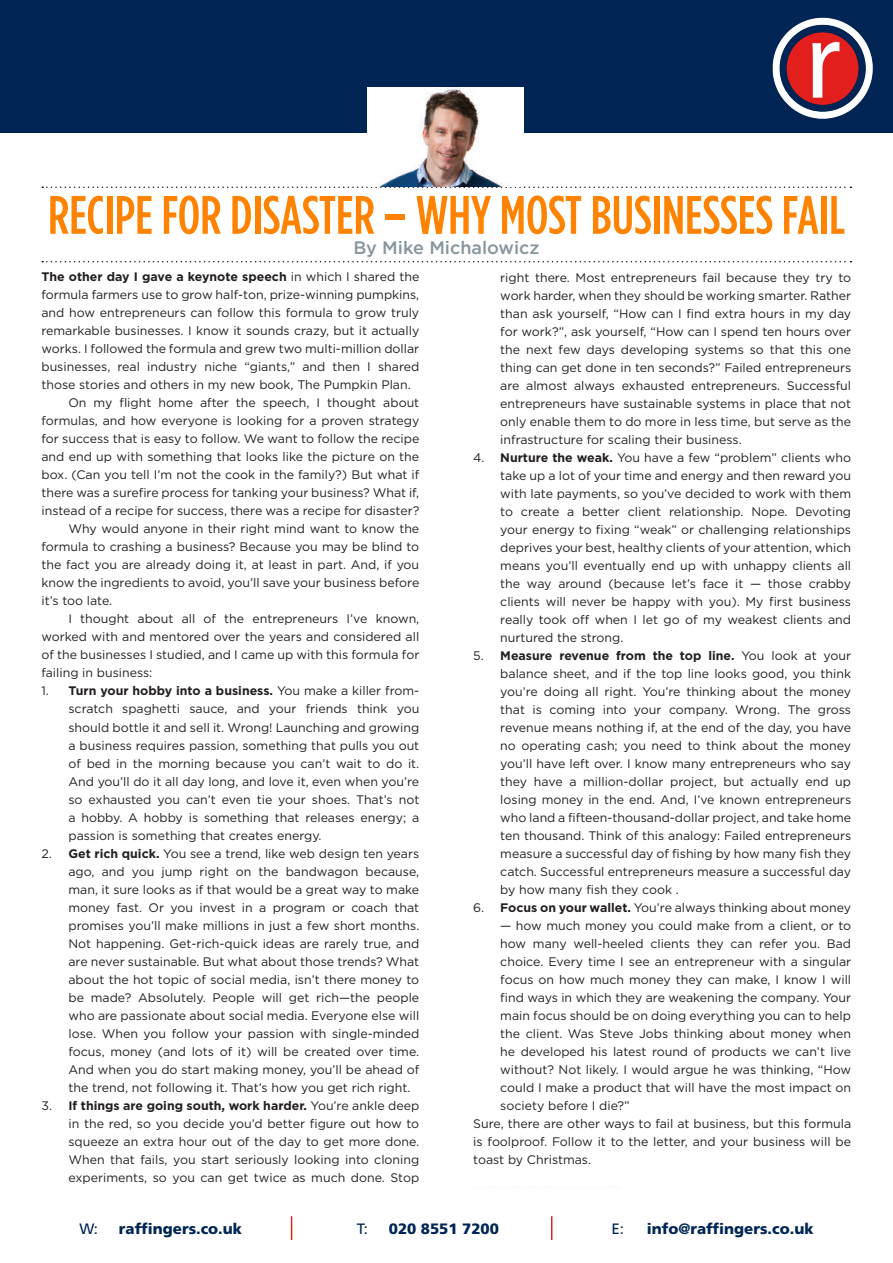
<style>
.page{position:relative;width:893px;height:1263px;background:#fff}
.page>*{position:absolute;margin:0;border:0;box-sizing:border-box;transform-origin:0 0}
.t1{font:500 condensed 54px "Gotham HTF";color:#ff8200}
.t2{font:500 18px "Gotham HTF";color:#87959e}
.t3{font:900 15px "Frutiger LT Std";color:#002554}
.t4{font:15px "Frutiger LT Std";color:#002554}
.t5{font:12.3px/18px "Gotham HTF";color:#231f20;text-align:justify}
.t6{font:700 12.3px "Gotham HTF";color:#231f20}
.s1{font-weight:400}
.s2{font-weight:700}
</style>
<div class="page">
<svg style="left:551px;top:1216px;width:1px;height:24px"></svg>
<svg style="left:291px;top:1216px;width:1px;height:24px"></svg>
<div style="left:0;top:0;width:893px;height:133px;background:#002554"></div>
<img style="left:772px;top:17px;width:101px;height:101px">
<svg style="left:42px;top:261px;width:809px;height:1px"></svg>
<svg style="left:42px;top:187px;width:809px;height:1px"></svg>
<img style="left:368px;top:88px;width:155px;height:99px">
<p class="t1" style="left:48px;top:185px;width:798px">RECIPE FOR DISASTER – WHY MOST BUSINESSES FAIL</p>
<p class="t2" style="left:353px;top:238px;width:188px">By Mike Michalowicz</p>
<p class="t6" style="left:41px;top:270px;width:379px">The other day I gave a keynote speech <span class="s1">in which I shared the</span></p>
<p class="t5" style="left:41px;top:286px;width:379px">formula farmers use to grow half-ton, prize-winning pumpkins,</p>
<p class="t5" style="left:41px;top:304px;width:379px">and how entrepreneurs can follow this formula to grow truly</p>
<p class="t5" style="left:41px;top:322px;width:379px">remarkable businesses. I know it sounds crazy, but it actually</p>
<p class="t5" style="left:41px;top:340px;width:379px">works. I followed the formula and grew two multi-million dollar</p>
<p class="t5" style="left:41px;top:358px;width:379px">businesses, real industry niche “giants,” and then I shared</p>
<p class="t5" style="left:41px;top:376px;width:371px">those stories and others in my new book, The Pumpkin Plan.</p>
<p class="t5" style="left:68px;top:394px;width:352px">On my flight home after the speech, I thought about</p>
<p class="t5" style="left:41px;top:412px;width:379px">formulas, and how everyone is looking for a proven strategy</p>
<p class="t5" style="left:41px;top:430px;width:379px">for success that is easy to follow. We want to follow the recipe</p>
<p class="t5" style="left:41px;top:448px;width:379px">and end up with something that looks like the picture on the</p>
<p class="t5" style="left:41px;top:466px;width:379px">box. (Can you tell I’m not the cook in the family?) But what if</p>
<p class="t5" style="left:41px;top:484px;width:379px">there was a surefire process for tanking your business? What if,</p>
<p class="t5" style="left:41px;top:502px;width:379px">instead of a recipe for success, there was a recipe for disaster?</p>
<p class="t5" style="left:68px;top:520px;width:352px">Why would anyone in their right mind want to know the</p>
<p class="t5" style="left:41px;top:538px;width:379px">formula to crashing a business? Because you may be blind to</p>
<p class="t5" style="left:41px;top:556px;width:379px">the fact you are already doing it, at least in part. And, if you</p>
<p class="t5" style="left:41px;top:574px;width:379px">know the ingredients to avoid, you’ll save your business before</p>
<p class="t5" style="left:41px;top:592px;width:72px">it’s too late.</p>
<p class="t5" style="left:68px;top:610px;width:352px">I thought about all of the entrepreneurs I’ve known,</p>
<p class="t5" style="left:41px;top:628px;width:379px">worked with and mentored over the years and considered all</p>
<p class="t5" style="left:41px;top:646px;width:379px">of the businesses I studied, and I came up with this formula for</p>
<p class="t5" style="left:41px;top:664px;width:112px">failing in business:</p>
<p class="t5" style="left:68px;top:682px;width:352px;text-indent:-27px">1. <span class="s2">Turn your hobby into a business.</span> You make a killer from&shy;scratch spaghetti sauce, and your friends think you should bottle it and sell it. Wrong! Launching and growing a business requires passion, something that pulls you out of bed in the morning because you can’t wait to do it.<br>And you’ll do it all day long, and love it, even when you’re so exhausted you can’t even tie your shoes. That’s not a hobby. A hobby is something that releases energy; a passion is something that creates energy.</p>
<p class="t5" style="left:68px;top:844px;width:352px;text-indent:-27px">2. <span class="s2">Get rich quick.</span> You see a trend, like web design ten years ago, and you jump right on the bandwagon because, man, it sure looks as if that would be a great way to make money fast. Or you invest in a program or coach that promises you’ll make millions in just a few short months.<br>Not happening. Get-rich-quick ideas are rarely true, and are never sustainable. But what about those trends? What about the hot topic of social media, isn’t there money to be made? Absolutely. People will get rich—the people who are passionate about social media. Everyone else will lose. When you follow your passion with single-minded focus, money (and lots of it) will be created over time.<br>And when you do start making money, you’ll be ahead of the trend, not following it. That’s how you get rich right.</p>
<p class="t5" style="left:68px;top:1096px;width:352px;text-indent:-27px">3. <span class="s2">If things are going south, work harder.</span> You’re ankle deep in the red, so you decide you’d better figure out how to squeeze an extra hour out of the day to get more done.<br>When that fails, you start seriously looking into cloning experiments, so you can get twice as much done. Stop</p>
<p class="t5" style="left:500px;top:268px;width:352px">right there. Most entrepreneurs fail because they try to work harder, when they should be working smarter. Rather than ask yourself, “How can I find extra hours in my day for work?”, ask yourself, “How can I spend ten hours over the next few days developing systems so that this one thing can get done in ten seconds?” Failed entrepreneurs are almost always exhausted entrepreneurs. Successful entrepreneurs have sustainable systems in place that not only enable them to do more in less time, but serve as the infrastructure for scaling their business.</p>
<p class="t5" style="left:500px;top:448px;width:352px;text-indent:-27px">4. <span class="s2">Nurture the weak.</span> You have a few “problem” clients who take up a lot of your time and energy and then reward you with late payments, so you’ve decided to work with them to create a better client relationship. Nope. Devoting your energy to fixing “weak” or challenging relationships deprives your best, healthy clients of your attention, which means you’ll eventually end up with unhappy clients all the way around (because let’s face it — those crabby clients will never be happy with you). My first business really took off when I let go of my weakest clients and nurtured the strong.</p>
<p class="t5" style="left:500px;top:646px;width:352px;text-indent:-27px">5. <span class="s2">Measure revenue from the top line.</span> You look at your balance sheet, and if the top line looks good, you think you’re doing all right. You’re thinking about the money that is coming into your company. Wrong. The gross revenue means nothing if, at the end of the day, you have no operating cash; you need to think about the money you’ll have left over. I know many entrepreneurs who say they have a million-dollar project, but actually end up losing money in the end. And, I’ve known entrepreneurs who land a fifteen-thousand-dollar project, and take home ten thousand. Think of this analogy: Failed entrepreneurs measure a successful day of fishing by how many fish they catch. Successful entrepreneurs measure a successful day by how many fish they cook .</p>
<p class="t5" style="left:473px;top:898px;width:379px">6. <span class="s2">Focus on your wallet.</span> You’re always thinking about money</p>
<p class="t5" style="left:500px;top:916px;width:352px">— how much money you could make from a client, or to</p>
<p class="t5" style="left:500px;top:934px;width:352px">how many well-heeled clients they can refer you. Bad</p>
<p class="t5" style="left:500px;top:952px;width:352px">choice. Every time I see an entrepreneur with a singular</p>
<p class="t5" style="left:500px;top:970px;width:352px">focus on how much money they can make, I know I will</p>
<p class="t5" style="left:500px;top:988px;width:352px">find ways in which they are weakening the company. Your</p>
<p class="t5" style="left:500px;top:1006px;width:352px">main focus should be on doing everything you can to help</p>
<p class="t5" style="left:500px;top:1024px;width:352px">the client. Was Steve Jobs thinking about money when</p>
<p class="t5" style="left:500px;top:1042px;width:352px">he developed his latest round of products we can’t live</p>
<p class="t5" style="left:500px;top:1060px;width:352px">without? Not likely. I would argue he was thinking, “How</p>
<p class="t5" style="left:500px;top:1078px;width:352px">could I make a product that will have the most impact on</p>
<p class="t5" style="left:500px;top:1096px;width:131px">society before I die?”</p>
<p class="t5" style="left:473px;top:1114px;width:379px">Sure, there are other ways to fail at business, but this formula</p>
<p class="t5" style="left:473px;top:1132px;width:379px">is foolproof. Follow it to the letter, and your business will be</p>
<p class="t5" style="left:473px;top:1150px;width:119px">toast by Christmas.</p>
<p class="t4" style="left:79px;top:1220px;width:20px">W:</p>
<p class="t3" style="left:119px;top:1219px;width:125px">raffingers.co.uk</p>
<p class="t4" style="left:357px;top:1220px;width:13px">T:</p>
<p class="t3" style="left:389px;top:1219px;width:112px">020 8551 7200</p>
<p class="t4" style="left:612px;top:1220px;width:14px">E:</p>
<p class="t3" style="left:647px;top:1219px;width:168px">info@raffingers.co.uk</p>
</div>
